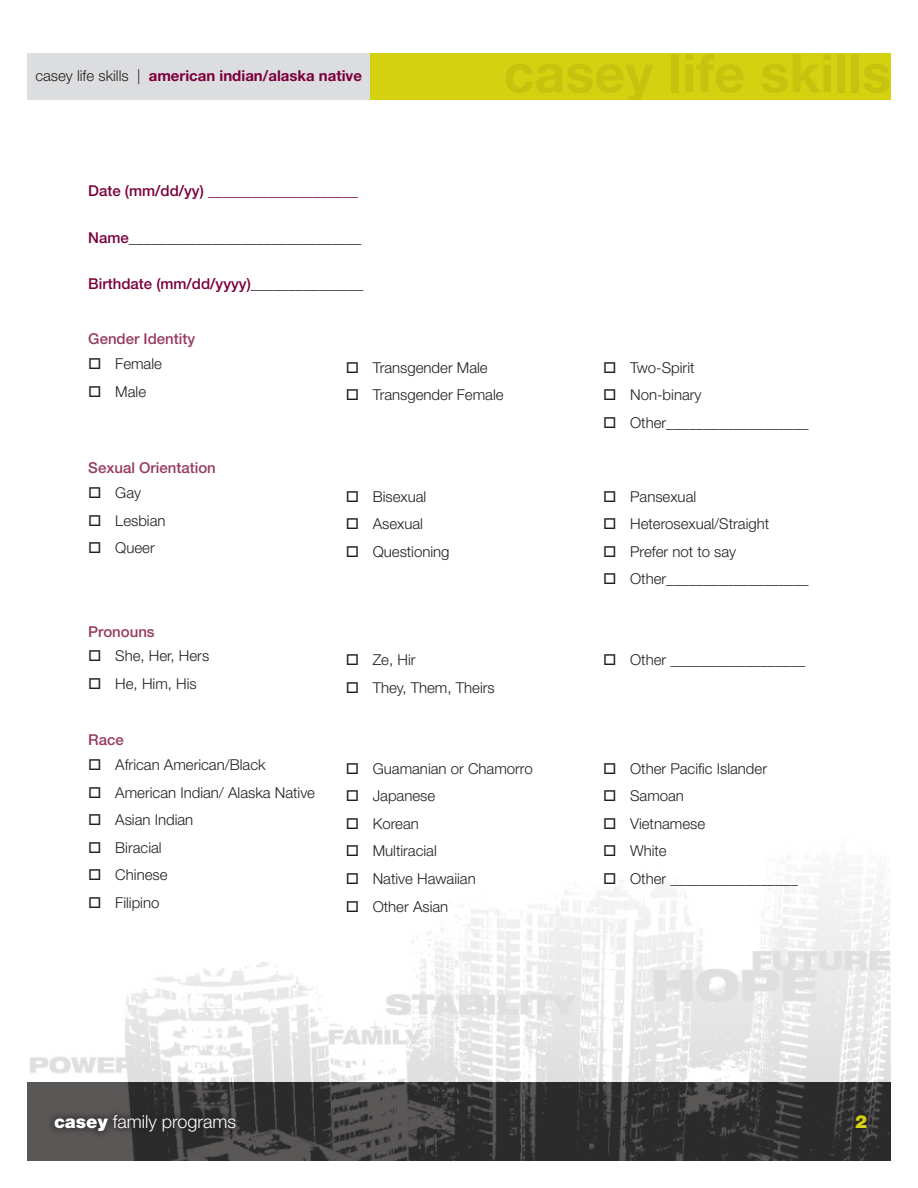
<style>
.page{position:relative;width:918px;height:1188px;background:#fff}
.page>*{position:absolute;margin:0;border:0;box-sizing:border-box;transform-origin:0 0}
.t1{font:300 18px "Helvetica Neue LT Std";color:#fff}
.t2{font:900 18px "Helvetica Neue LT Std";color:#d4d110}
.check_box{font:300 15px "Helvetica Neue LT Std";color:#231f20}
.TOU_Body{font:500 15px "Helvetica Neue LT Std";color:#7a003b}
.t3{font:700 15px "Helvetica Neue LT Std";color:#7a003b}
.PP_Heading{font:500 15px "Helvetica Neue LT Std";color:#973b5f}
.TOU_Body-2{font:500 15px "Helvetica Neue LT Std";color:#231f20}
.s1{font-weight:300;color:#231f20}
.s2{color:#7a003b}
.s3{color:#231f20}
.s4{font-weight:900}
</style>
<div class="page">
<img style="left:30px;top:884px;width:861px;height:198px">
<svg style="left:27px;top:1082px;width:864px;height:79px;background:#3b3939"></svg>
<div style="left:46px;top:1107px;width:197px;height:33px;background:#231f20;opacity:.75"></div>
<div style="left:848px;top:1107px;width:27px;height:29px;background:#231f20;opacity:.75"></div>
<div style="left:27px;top:53px;width:343px;height:46px;background:#dcdddf"></div>
<div style="left:370px;top:53px;width:521px;height:46px;background:#d4d110"></div>
<p class="t3" style="left:35px;top:67px;width:328px"><span class="s1">casey life skills |</span> american indian/alaska native</p>
<p class="TOU_Body" style="left:88px;top:182px;width:271px">Date (mm/dd/yy) ____________________</p>
<p class="TOU_Body-2" style="left:88px;top:229px;width:275px"><span class="s2">Name</span>_______________________________</p>
<p class="TOU_Body" style="left:88px;top:275px;width:277px">Birthdate (mm/dd/yyyy)<span class="s3">_______________</span></p>
<p class="PP_Heading" style="left:88px;top:330px;width:108px">Gender Identity</p>
<p class="check_box" style="left:88px;top:355px;width:75px">□ Female</p>
<p class="check_box" style="left:88px;top:382px;width:59px">□ Male</p>
<p class="PP_Heading" style="left:88px;top:459px;width:129px">Sexual Orientation</p>
<p class="check_box" style="left:88px;top:484px;width:54px">□ Gay</p>
<p class="check_box" style="left:88px;top:511px;width:79px">□ Lesbian</p>
<p class="check_box" style="left:88px;top:539px;width:68px">□ Queer</p>
<p class="PP_Heading" style="left:88px;top:622px;width:68px">Pronouns</p>
<p class="check_box" style="left:88px;top:647px;width:122px">□ She, Her, Hers</p>
<p class="check_box" style="left:88px;top:675px;width:110px">□ He, Him, His</p>
<p class="PP_Heading" style="left:88px;top:731px;width:37px">Race</p>
<p class="check_box" style="left:88px;top:756px;width:179px">□ African American/Black</p>
<p class="check_box" style="left:88px;top:783px;width:228px">□ American Indian/ Alaska Native</p>
<p class="check_box" style="left:88px;top:811px;width:107px">□ Asian Indian</p>
<p class="check_box" style="left:88px;top:838px;width:75px">□ Biracial</p>
<p class="check_box" style="left:88px;top:866px;width:81px">□ Chinese</p>
<p class="check_box" style="left:88px;top:894px;width:73px">□ Filipino</p>
<p class="check_box" style="left:346px;top:358px;width:144px">□ Transgender Male</p>
<p class="check_box" style="left:346px;top:386px;width:159px">□ Transgender Female</p>
<p class="check_box" style="left:346px;top:487px;width:82px">□ Bisexual</p>
<p class="check_box" style="left:346px;top:515px;width:79px">□ Asexual</p>
<p class="check_box" style="left:346px;top:542px;width:105px">□ Questioning</p>
<p class="check_box" style="left:346px;top:651px;width:71px">□ Ze, Hir</p>
<p class="check_box" style="left:346px;top:678px;width:150px">□ They, Them, Theirs</p>
<p class="check_box" style="left:346px;top:759px;width:189px">□ Guamanian or Chamorro</p>
<p class="check_box" style="left:346px;top:787px;width:91px">□ Japanese</p>
<p class="check_box" style="left:346px;top:814px;width:75px">□ Korean</p>
<p class="check_box" style="left:346px;top:842px;width:93px">□ Multiracial</p>
<p class="check_box" style="left:346px;top:869px;width:132px">□ Native Hawaiian</p>
<p class="check_box" style="left:346px;top:897px;width:104px">□ Other Asian</p>
<p class="check_box" style="left:603px;top:358px;width:93px">□ Two-Spirit</p>
<p class="check_box" style="left:603px;top:386px;width:100px">□ Non-binary</p>
<p class="check_box" style="left:603px;top:414px;width:207px">□ Other___________________</p>
<p class="check_box" style="left:603px;top:487px;width:95px">□ Pansexual</p>
<p class="check_box" style="left:603px;top:515px;width:168px">□ Heterosexual/Straight</p>
<p class="check_box" style="left:603px;top:542px;width:135px">□ Prefer not to say</p>
<p class="check_box" style="left:603px;top:570px;width:207px">□ Other___________________</p>
<p class="check_box" style="left:603px;top:651px;width:204px">□ Other __________________</p>
<p class="check_box" style="left:603px;top:759px;width:165px">□ Other Pacific Islander</p>
<p class="check_box" style="left:603px;top:787px;width:82px">□ Samoan</p>
<p class="check_box" style="left:603px;top:814px;width:104px">□ Vietnamese</p>
<p class="check_box" style="left:603px;top:842px;width:65px">□ White</p>
<p class="check_box" style="left:603px;top:869px;width:196px">□ Other _________________</p>
<p class="t1" style="left:54px;top:1111px;width:184px"><span class="s4">casey</span> family programs</p>
<p class="t2" style="left:855px;top:1111px;width:14px">2</p>
</div>
